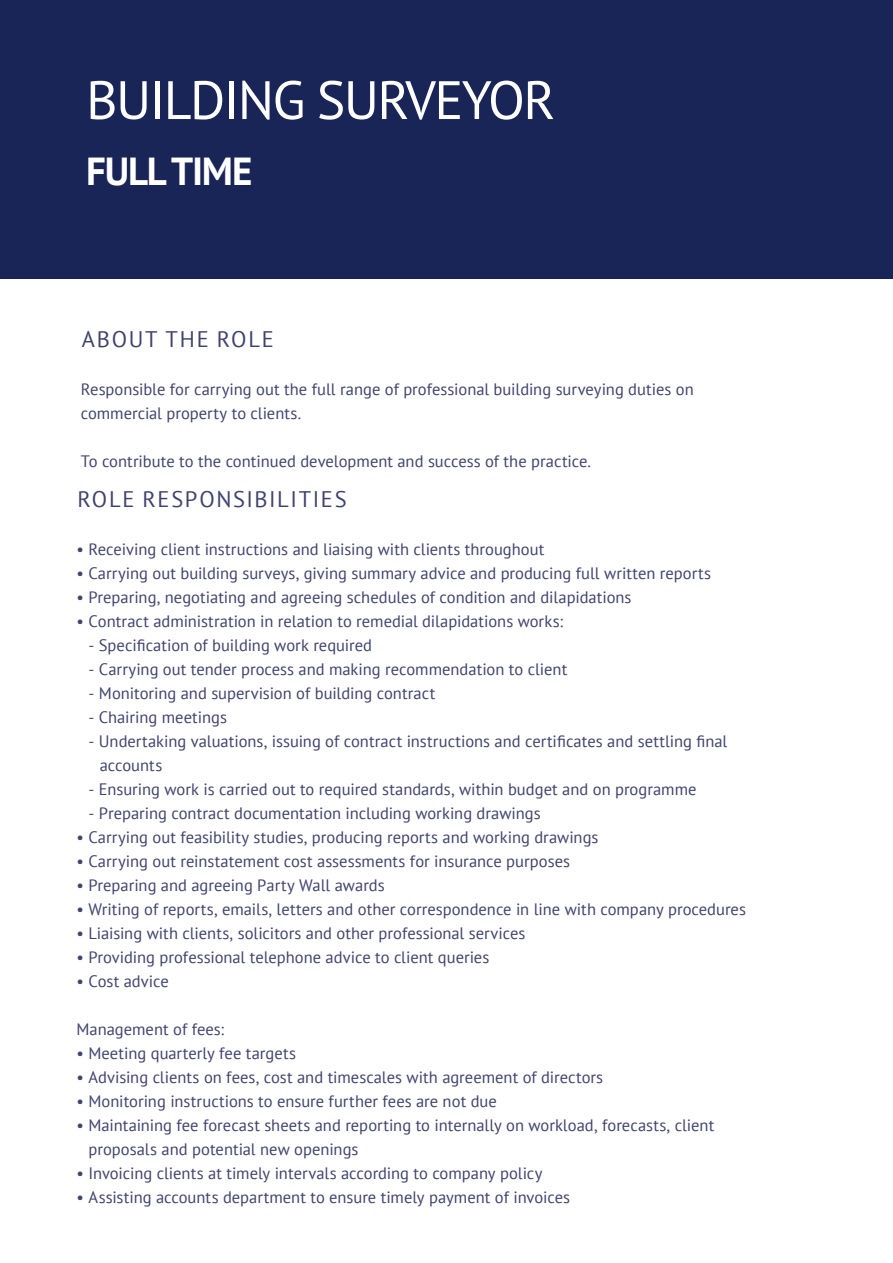
<style>
.page{position:relative;width:893px;height:1263px;background:#fff}
.page>*{position:absolute;margin:0;border:0;box-sizing:border-box;transform-origin:0 0}
.t1{font:54px "PT Sans";letter-spacing:-.03em;color:#fff}
.t2{font:700 39px "PT Sans";letter-spacing:-.03em;color:#fff}
.Body_Copy{font:22.5px "PT Sans";letter-spacing:.075em;color:#3f426c}
.Body_Copy-2{font:16.5px/24px "PT Sans";color:#3f426c}
</style>
<div class="page">
<div style="left:0;top:0;width:893px;height:279px;background:#1a2557"></div>
<p class="t1" style="left:86px;top:65px;width:471px">BUILDING SURVEYOR</p>
<p class="t2" style="left:86px;top:146px;width:168px">FULL TIME</p>
<p class="Body_Copy" style="left:82px;top:325px;width:194px">ABOUT THE ROLE</p>
<p class="Body_Copy-2" style="left:81px;top:377px;width:614px">Responsible for carrying out the full range of professional building surveying duties on commercial property to clients.</p>
<p class="Body_Copy-2" style="left:81px;top:449px;width:512px">To contribute to the continued development and success of the practice.</p>
<p class="Body_Copy" style="left:77px;top:484px;width:271px">ROLE RESPONSIBILITIES</p>
<p class="Body_Copy-2" style="left:77px;top:536px;width:469px">• Receiving client instructions and liaising with clients throughout</p>
<p class="Body_Copy-2" style="left:77px;top:560px;width:636px">• Carrying out building surveys, giving summary advice and producing full written reports</p>
<p class="Body_Copy-2" style="left:77px;top:584px;width:556px">• Preparing, negotiating and agreeing schedules of condition and dilapidations</p>
<p class="Body_Copy-2" style="left:77px;top:608px;width:488px">• Contract administration in relation to remedial dilapidations works:</p>
<p class="Body_Copy-2" style="left:89px;top:632px;width:285px">- Specification of building work required</p>
<p class="Body_Copy-2" style="left:89px;top:656px;width:480px">- Carrying out tender process and making recommendation to client</p>
<p class="Body_Copy-2" style="left:89px;top:680px;width:348px">- Monitoring and supervision of building contract</p>
<p class="Body_Copy-2" style="left:89px;top:704px;width:140px">- Chairing meetings</p>
<p class="Body_Copy-2" style="left:100px;top:728px;width:629px;text-indent:-11px">- Undertaking valuations, issuing of contract instructions and certificates and settling final accounts</p>
<p class="Body_Copy-2" style="left:89px;top:776px;width:609px">- Ensuring work is carried out to required standards, within budget and on programme</p>
<p class="Body_Copy-2" style="left:89px;top:800px;width:454px">- Preparing contract documentation including working drawings</p>
<p class="Body_Copy-2" style="left:77px;top:824px;width:523px">• Carrying out feasibility studies, producing reports and working drawings</p>
<p class="Body_Copy-2" style="left:77px;top:848px;width:495px">• Carrying out reinstatement cost assessments for insurance purposes</p>
<p class="Body_Copy-2" style="left:77px;top:872px;width:310px">• Preparing and agreeing Party Wall awards</p>
<p class="Body_Copy-2" style="left:77px;top:896px;width:671px">• Writing of reports, emails, letters and other correspondence in line with company procedures</p>
<p class="Body_Copy-2" style="left:77px;top:920px;width:450px">• Liaising with clients, solicitors and other professional services</p>
<p class="Body_Copy-2" style="left:77px;top:944px;width:414px">• Providing professional telephone advice to client queries</p>
<p class="Body_Copy-2" style="left:77px;top:968px;width:94px">• Cost advice</p>
<p class="Body_Copy-2" style="left:77px;top:1016px;width:149px">Management of fees:</p>
<p class="Body_Copy-2" style="left:77px;top:1040px;width:221px">• Meeting quarterly fee targets</p>
<p class="Body_Copy-2" style="left:77px;top:1064px;width:528px">• Advising clients on fees, cost and timescales with agreement of directors</p>
<p class="Body_Copy-2" style="left:77px;top:1088px;width:422px">• Monitoring instructions to ensure further fees are not due</p>
<p class="Body_Copy-2" style="left:89px;top:1112px;width:627px;text-indent:-12px">• Maintaining fee forecast sheets and reporting to internally on workload, forecasts, client proposals and potential new openings</p>
<p class="Body_Copy-2" style="left:77px;top:1160px;width:467px">• Invoicing clients at timely intervals according to company policy</p>
<p class="Body_Copy-2" style="left:77px;top:1184px;width:495px">• Assisting accounts department to ensure timely payment of invoices</p>
</div>
